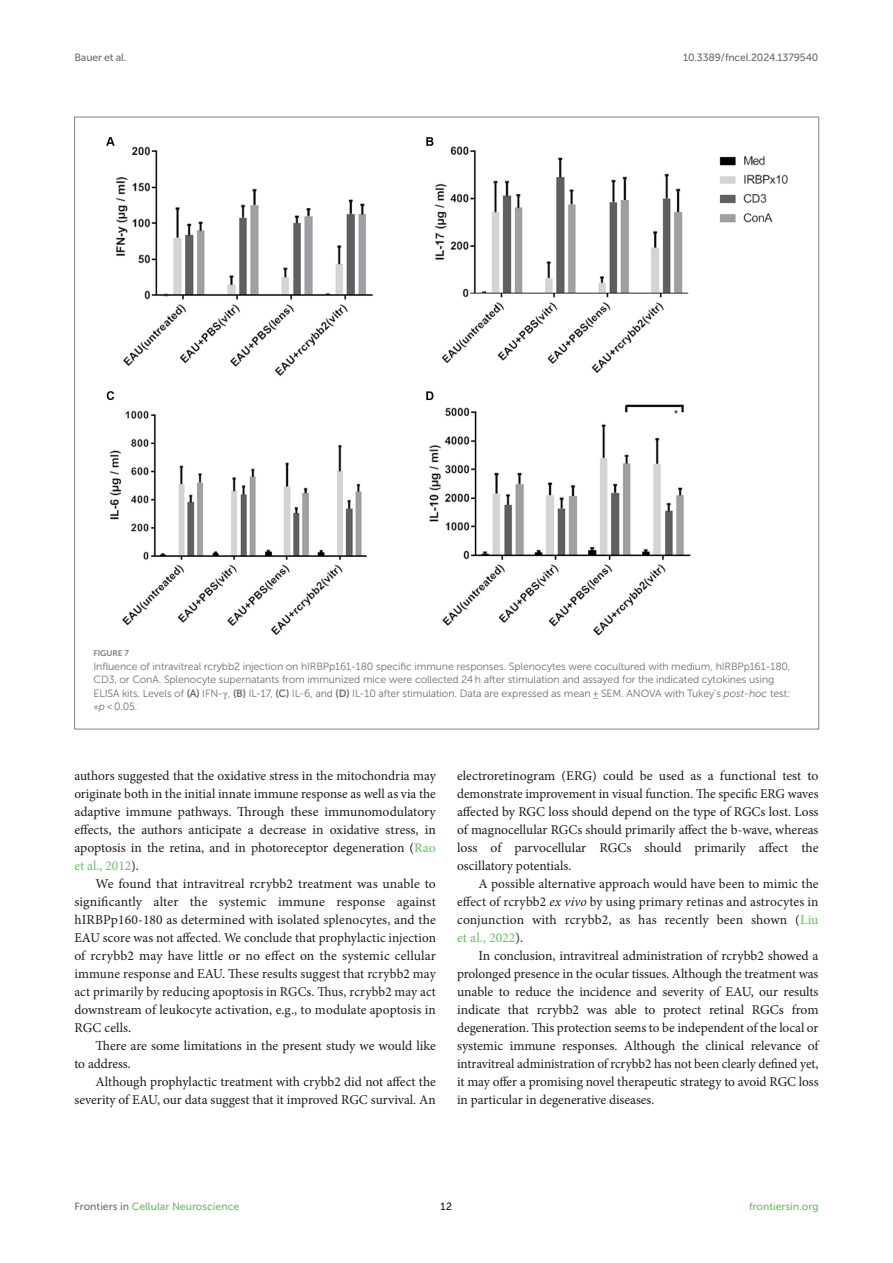
<style>
.page{position:relative;width:893px;height:1263px;background:#fff}
.page>*{position:absolute;margin:0;border:0;box-sizing:border-box;transform-origin:0 0}
.TEXT{font:13.5px/18px "Minion Pro";color:#1b1c1b;text-align:justify}
.FIG_LEG{font:10.5px/13.5px "Museo Sans 300";letter-spacing:-.01em;color:#706f70}
.t1{font:10.5px "Museo Sans 500";color:#65c161}
.t2{font:10.5px "Museo Sans 500";letter-spacing:-.015em;color:#706f70}
.t3{font:10.5px "Museo Sans 500";color:#1b1c1b}
.FIG_HD{font:8.25px "Museo Sans 700";letter-spacing:-.01em;color:#7e7f7f}
.s1{font-family:"Museo Sans 700"}
.s2{font-family:"STIX General"}
.s3{font-style:italic}
.s4{color:#65c161}
.s5{color:#706f70}
</style>
<div class="page">
<img style="left:106px;top:137px;width:682px;height:499px">
<p class="t2" style="left:74px;top:51px;width:54px">Bauer et al.</p>
<p class="t2" style="left:683px;top:51px;width:137px">10.3389/fncel.2024.1379540</p>
<p class="FIG_HD" style="left:94px;top:649px;width:37px">FIGURE 7</p>
<p class="FIG_LEG" style="left:94px;top:659px;width:698px">Influence of intravitreal rcrybb2 injection on hIRBPp161-180 specific immune responses. Splenocytes were cocultured with medium, hIRBPp161-180, CD3, or ConA. Splenocyte supernatants from immunized mice were collected 24 h after stimulation and assayed for the indicated cytokines using ELISA kits. Levels of <span class="s1">(A)</span> IFN-<span class="s2">γ</span>, <span class="s1">(B)</span> IL-17, <span class="s1">(C)</span> IL-6, and <span class="s1">(D)</span> IL-10 after stimulation. Data are expressed as mean ± SEM. ANOVA with Tukey’s <span class="s3">post-hoc</span> test: <span class="s2">∗</span><span class="s3">p</span> &lt; 0.05.</p>
<p class="TEXT" style="left:74px;top:767px;width:363px">authors suggested that the oxidative stress in the mitochondria may originate both in the initial innate immune response as well as via the adaptive immune pathways. Through these immunomodulatory effects, the authors anticipate a decrease in oxidative stress, in apoptosis in the retina, and in photoreceptor degeneration (<span class="s4">Rao et al., 2012</span>).</p>
<p class="TEXT" style="left:74px;top:875px;width:363px;text-indent:21px">We found that intravitreal rcrybb2 treatment was unable to significantly alter the systemic immune response against hIRBPp160-180 as determined with isolated splenocytes, and the EAU score was not affected. We conclude that prophylactic injection of rcrybb2 may have little or no effect on the systemic cellular immune response and EAU. These results suggest that rcrybb2 may act primarily by reducing apoptosis in RGCs. Thus, rcrybb2 may act downstream of leukocyte activation, e.g., to modulate apoptosis in RGC cells.</p>
<p class="TEXT" style="left:74px;top:1037px;width:363px;text-indent:21px">There are some limitations in the present study we would like to address.</p>
<p class="TEXT" style="left:74px;top:1073px;width:363px;text-align:right">Although prophylactic treatment with crybb2 did not affect the severity of EAU, our data suggest that it improved RGC survival. An</p>
<p class="TEXT" style="left:457px;top:767px;width:363px">electroretinogram (ERG) could be used as a functional test to demonstrate improvement in visual function. The specific ERG waves affected by RGC loss should depend on the type of RGCs lost. Loss of magnocellular RGCs should primarily affect the b-wave, whereas loss of parvocellular RGCs should primarily affect the oscillatory potentials.</p>
<p class="TEXT" style="left:457px;top:875px;width:363px;text-indent:21px">A possible alternative approach would have been to mimic the effect of rcrybb2 <span class="s3">ex vivo</span> by using primary retinas and astrocytes in conjunction with rcrybb2, as has recently been shown (<span class="s4">Liu et al., 2022</span>).</p>
<p class="TEXT" style="left:457px;top:947px;width:363px;text-indent:21px">In conclusion, intravitreal administration of rcrybb2 showed a prolonged presence in the ocular tissues. Although the treatment was unable to reduce the incidence and severity of EAU, our results indicate that rcrybb2 was able to protect retinal RGCs from degeneration. This protection seems to be independent of the local or systemic immune responses. Although the clinical relevance of intravitreal administration of rcrybb2 has not been clearly defined yet, it may offer a promising novel therapeutic strategy to avoid RGC loss in particular in degenerative diseases.</p>
<p class="t1" style="left:74px;top:1200px;width:166px"><span class="s5">Frontiers in</span> Cellular Neuroscience</p>
<p class="t3" style="left:441px;top:1200px;width:13px">12</p>
<p class="t1" style="left:749px;top:1200px;width:71px">frontiersin.org</p>
</div>
